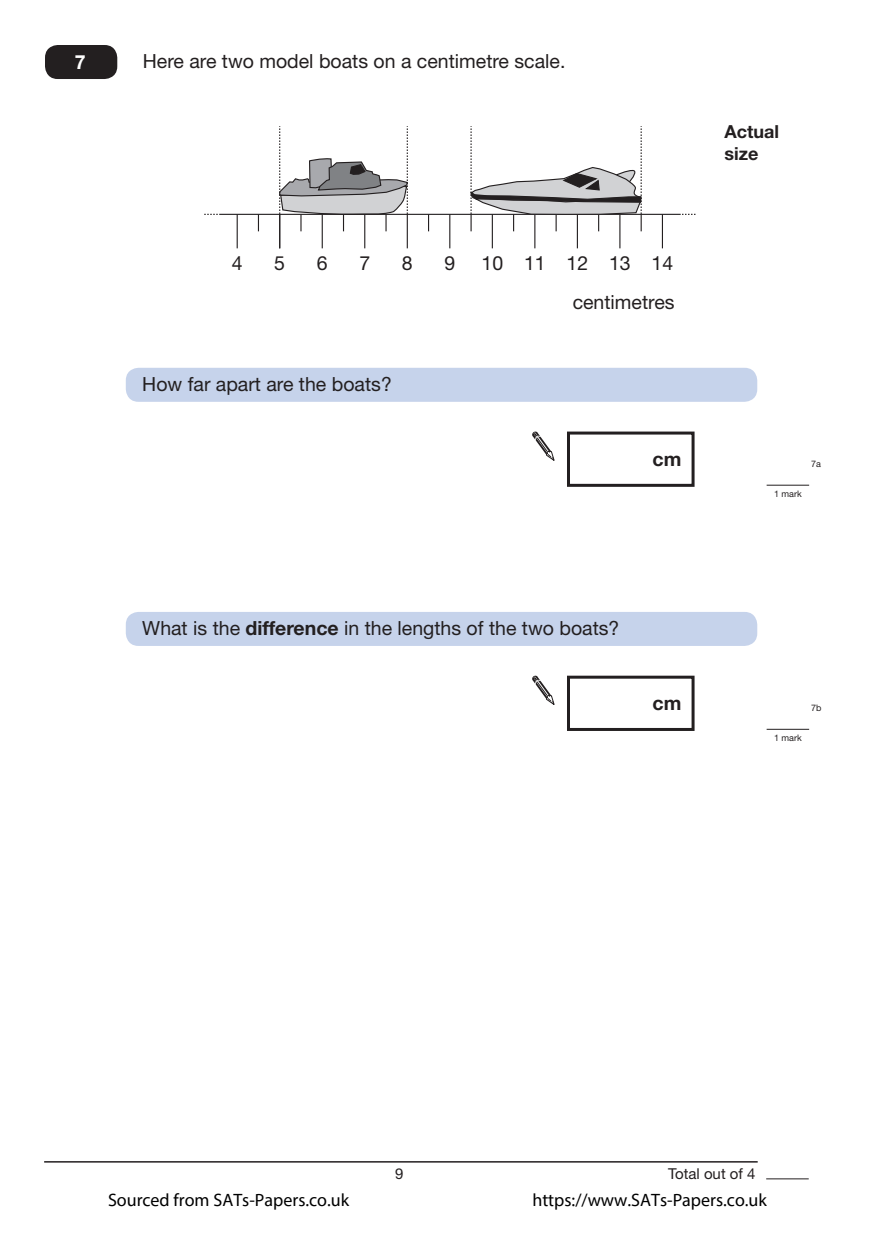
<style>
.page{position:relative;width:875px;height:1245px;background:#fff}
.page>*{position:absolute;margin:0;border:0;box-sizing:border-box;transform-origin:0 0}
.t1{font:19.5px/39px "Helvetica Neue LT Std";color:#231f20}
.t2{font:700 19.5px "Helvetica Neue LT Std";color:#231f20}
.t3{font:700 19.5px "Helvetica Neue LT Std";color:#fff}
.t4{font:18px "Myriad Pro";color:#000}
.t5{font:700 18px/21.6px "Helvetica Neue LT Std";color:#231f20}
.t6{font:15px "Helvetica Neue LT Std";color:#231f20}
.t7{font:9px "Helvetica Neue LT Std";color:#231f20}
.s1{font-weight:700}
</style>
<div class="page">
<hr style="left:44px;top:1161px;width:714px;height:1px;background:#231f20">
<hr style="left:766px;top:1178px;width:43px;height:1px;background:#231f20">
<hr style="left:322px;top:214px;width:1px;height:34px;background:#231f20">
<hr style="left:364px;top:214px;width:1px;height:34px;background:#231f20">
<hr style="left:407px;top:214px;width:1px;height:34px;background:#231f20">
<hr style="left:449px;top:214px;width:1px;height:34px;background:#231f20">
<hr style="left:492px;top:214px;width:1px;height:34px;background:#231f20">
<hr style="left:534px;top:214px;width:1px;height:34px;background:#231f20">
<hr style="left:577px;top:214px;width:1px;height:34px;background:#231f20">
<hr style="left:619px;top:214px;width:1px;height:34px;background:#231f20">
<hr style="left:662px;top:214px;width:1px;height:34px;background:#231f20">
<hr style="left:237px;top:214px;width:1px;height:34px;background:#231f20">
<hr style="left:279px;top:214px;width:1px;height:34px;background:#231f20">
<svg style="left:204px;top:126px;width:492px;height:105px"></svg>
<div style="left:126px;top:368px;width:631px;height:34px;background:#c6d3eb;border-radius:13px"></div>
<svg style="left:532px;top:432px;width:22px;height:29px"></svg>
<div style="left:567px;top:432px;width:127px;height:55px;border:3px solid #231f20"></div>
<hr style="left:767px;top:485px;width:42px;height:1px;background:#231f20">
<div style="left:126px;top:612px;width:631px;height:34px;background:#c6d3eb;border-radius:13px"></div>
<svg style="left:532px;top:676px;width:22px;height:29px"></svg>
<div style="left:567px;top:676px;width:127px;height:55px;border:3px solid #231f20"></div>
<hr style="left:767px;top:729px;width:42px;height:1px;background:#231f20">
<div style="left:45px;top:45px;width:72px;height:34px;background:#231f20;border-radius:13px"></div>
<p class="t3" style="left:75px;top:50px;width:12px">7</p>
<p class="t1" style="left:143px;top:42px;width:424px">Here are two model boats on a centimetre scale.</p>
<p class="t1" style="left:232px;top:243px;width:12px">4</p>
<p class="t1" style="left:274px;top:243px;width:12px">5</p>
<p class="t1" style="left:317px;top:243px;width:12px">6</p>
<p class="t1" style="left:359px;top:243px;width:12px">7</p>
<p class="t1" style="left:402px;top:243px;width:12px">8</p>
<p class="t1" style="left:444px;top:243px;width:12px">9</p>
<p class="t1" style="left:573px;top:243px;width:103px;text-indent:-91px">10 11 12 centimetres</p>
<p class="t1" style="left:609px;top:243px;width:66px">13 14</p>
<p class="t1" style="left:142px;top:364px;width:251px">How far apart are the boats?</p>
<p class="t5" style="left:724px;top:121px;width:56px">Actual size</p>
<p class="t2" style="left:652px;top:447px;width:30px">cm</p>
<p class="t7" style="left:811px;top:459px;width:11px">7a</p>
<p class="t7" style="left:774px;top:488px;width:29px">1 mark</p>
<p class="t1" style="left:142px;top:608px;width:479px">What is the <span class="s1">difference</span> in the lengths of the two boats?</p>
<p class="t2" style="left:652px;top:691px;width:30px">cm</p>
<p class="t7" style="left:811px;top:703px;width:12px">7b</p>
<p class="t7" style="left:774px;top:733px;width:29px">1 mark</p>
<p class="t6" style="left:395px;top:1164px;width:10px">9</p>
<p class="t6" style="left:668px;top:1164px;width:89px">Total out of 4</p>
<p class="t4" style="left:108px;top:1189px;width:243px">Sourced from SATs-Papers.co.uk</p>
<p class="t4" style="left:532px;top:1189px;width:236px">https://www.SATs-Papers.co.uk</p>
</div>
